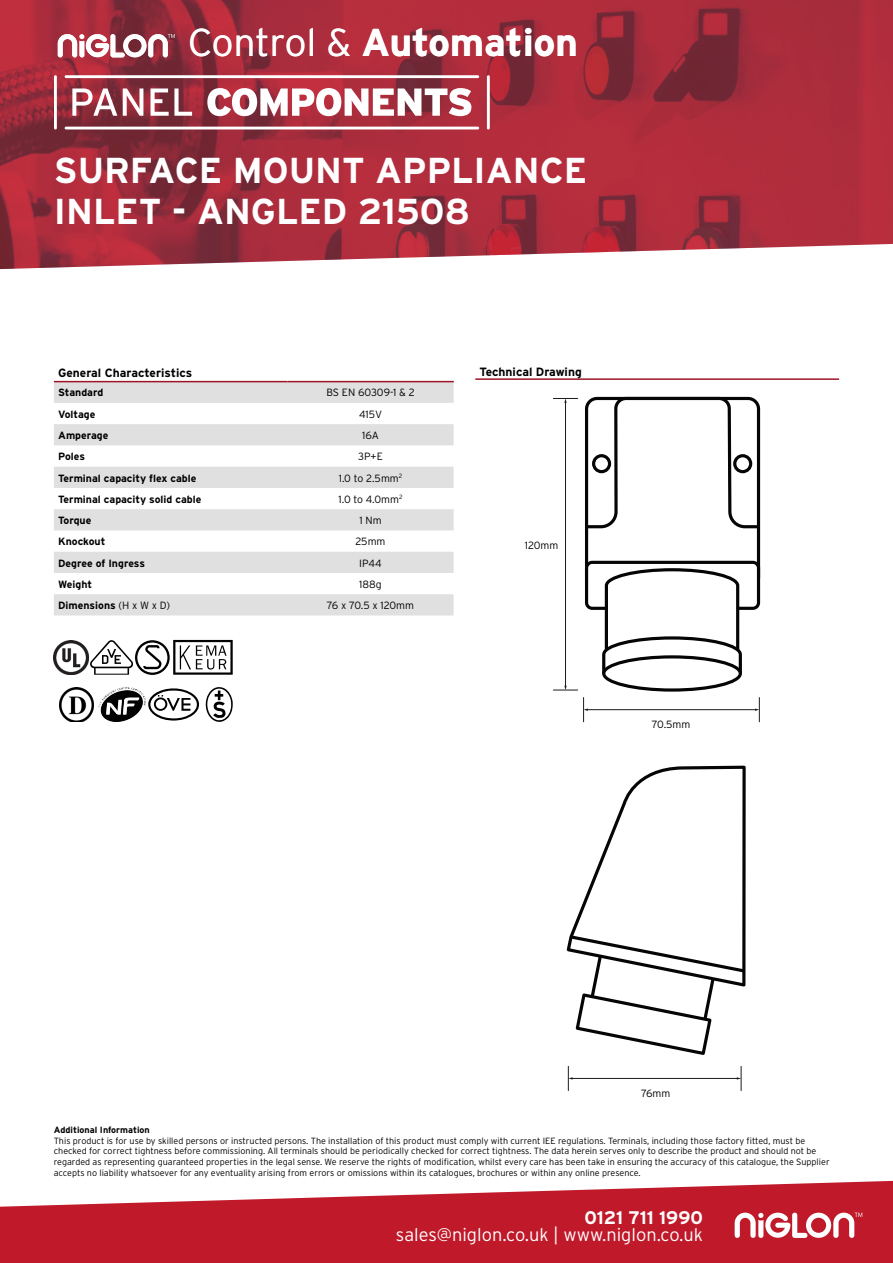
<style>
.page{position:relative;width:893px;height:1263px;background:#fff}
.page>*{position:absolute;margin:0;border:0;box-sizing:border-box;transform-origin:0 0}
.t1{font:700 38.7px "Interstate";color:#fff}
.t2{font:700 36px/40.5px "Interstate";color:#fff}
.t3{font:300 18.15px "Interstate";color:#fff}
.t4{font:700 18.15px "Interstate";color:#fff}
.t5{font:700 12px "Interstate";color:#000}
.t6{font:700 10.5px "Interstate";color:#000}
.t7{font:300 10.5px "Interstate";color:#000}
.t8{font:300 9px/10.8px "Interstate";color:#000}
.t9{font:700 9px "Interstate";color:#000}
.s1{font-weight:300}
</style>
<div class="page">
<img style="left:0;top:0;width:893px;height:269px">
<svg style="left:72px;top:88px;width:45px;height:28px"></svg>
<svg style="left:123px;top:88px;width:20px;height:28px"></svg>
<svg style="left:151px;top:88px;width:41px;height:28px"></svg>
<svg style="left:207px;top:88px;width:264px;height:29px"></svg>
<hr style="left:65px;top:75px;width:414px;height:3px;background:#fff">
<hr style="left:65px;top:127px;width:414px;height:2px;background:#fff">
<hr style="left:54px;top:75px;width:3px;height:54px;background:#fff">
<hr style="left:487px;top:75px;width:3px;height:54px;background:#fff">
<svg style="left:0;top:1180px;width:893px;height:83px;fill:#c0192a"></svg>
<svg style="left:735px;top:1212px;width:127px;height:26px"></svg>
<svg style="left:58px;top:34px;width:117px;height:24px"></svg>
<svg style="left:54px;top:382px;width:400px;height:233px;fill:#e0e0e0"></svg>
<hr style="left:54px;top:381px;width:233px;height:1px;background:#9f1428">
<hr style="left:287px;top:381px;width:167px;height:1px;background:#9f1428">
<hr style="left:475px;top:378px;width:364px;height:2px;background:#9f1428">
<svg style="left:90px;top:640px;width:143px;height:35px"></svg>
<img style="left:54px;top:640px;width:35px;height:35px">
<img style="left:59px;top:687px;width:35px;height:35px">
<svg style="left:148px;top:688px;width:51px;height:32px"></svg>
<img style="left:98px;top:688px;width:48px;height:33px">
<svg style="left:206px;top:687px;width:27px;height:35px"></svg>
<hr style="left:572px;top:1078px;width:166px;height:1px;background:#1a1b1b">
<svg style="left:568px;top:1066px;width:5px;height:24px"></svg>
<svg style="left:737px;top:1066px;width:5px;height:24px"></svg>
<svg style="left:566px;top:765px;width:180px;height:290px"></svg>
<hr style="left:587px;top:709px;width:169px;height:1px;background:#1a1b1b">
<svg style="left:583px;top:697px;width:5px;height:25px"></svg>
<svg style="left:755px;top:697px;width:5px;height:25px"></svg>
<hr style="left:565px;top:402px;width:1px;height:284px;background:#1a1b1b">
<svg style="left:553px;top:686px;width:25px;height:5px"></svg>
<div style="left:585px;top:561px;width:175px;height:49px;border:3px solid #050505;border-radius:6px"></div>
<svg style="left:601px;top:568px;width:142px;height:109px"></svg>
<div style="left:604px;top:657px;width:136px;height:33px;background:#fff;border-radius:50%"></div>
<div style="left:602px;top:655px;width:140px;height:37px;border:3px solid #050505;border-radius:50%"></div>
<svg style="left:553px;top:396px;width:208px;height:134px"></svg>
<div style="left:735px;top:456px;width:16px;height:16px;background:#fff;border-radius:50%"></div>
<div style="left:733px;top:454px;width:19px;height:19px;border:3px solid #050505;border-radius:50%"></div>
<div style="left:594px;top:456px;width:15px;height:16px;background:#fff;border-radius:50%"></div>
<div style="left:592px;top:454px;width:19px;height:19px;border:3px solid #050505;border-radius:50%"></div>
<h1 class="t1" style="left:188px;top:21px;width:392px"><span class="s1">Control &amp;</span> Automation</h1>
<h2 class="t2" style="left:54px;top:150px;width:535px">SURFACE MOUNT APPLIANCE<br>INLET - ANGLED 21508</h2>
<h3 class="t5" style="left:58px;top:366px;width:136px">General Characteristics</h3>
<p class="t6" style="left:58px;top:387px;width:47px">Standard</p>
<p class="t7" style="left:326px;top:387px;width:90px">BS EN 60309-1 &amp; 2</p>
<p class="t6" style="left:58px;top:408px;width:39px">Voltage</p>
<p class="t7" style="left:359px;top:408px;width:25px">415V</p>
<p class="t6" style="left:58px;top:429px;width:52px">Amperage</p>
<p class="t7" style="left:362px;top:429px;width:18px">16A</p>
<p class="t6" style="left:58px;top:451px;width:28px">Poles</p>
<p class="t7" style="left:358px;top:451px;width:26px">3P+E</p>
<p class="t6" style="left:58px;top:472px;width:140px">Terminal capacity flex cable</p>
<p class="t7" style="left:339px;top:472px;width:65px">1.0 to 2.5mm<sup>2</sup></p>
<p class="t6" style="left:58px;top:493px;width:145px">Terminal capacity solid cable</p>
<p class="t7" style="left:338px;top:493px;width:66px">1.0 to 4.0mm<sup>2</sup></p>
<p class="t6" style="left:58px;top:514px;width:35px">Torque</p>
<p class="t7" style="left:359px;top:514px;width:24px">1 Nm</p>
<p class="t6" style="left:58px;top:536px;width:49px">Knockout</p>
<p class="t7" style="left:356px;top:536px;width:31px">25mm</p>
<p class="t6" style="left:58px;top:557px;width:88px">Degree of Ingress</p>
<p class="t7" style="left:359px;top:557px;width:24px">IP44</p>
<p class="t6" style="left:58px;top:578px;width:35px">Weight</p>
<p class="t7" style="left:359px;top:578px;width:24px">188g</p>
<p class="t6" style="left:58px;top:599px;width:114px">Dimensions <span class="s1">(H x W x D)</span></p>
<p class="t7" style="left:327px;top:599px;width:89px">76 x 70.5 x 120mm</p>
<h3 class="t5" style="left:479px;top:365px;width:104px">Technical Drawing</h3>
<p class="t7" style="left:525px;top:539px;width:35px">120mm</p>
<p class="t7" style="left:652px;top:718px;width:40px">70.5mm</p>
<p class="t7" style="left:641px;top:1087px;width:31px">76mm</p>
<p class="t9" style="left:54px;top:1124px;width:98px">Additional Information</p>
<p class="t8" style="left:54px;top:1135px;width:777px">This product is for use by skilled persons or instructed persons. The installation of this product must comply with current IEE regulations. Terminals, including those factory fitted, must be checked for correct tightness before commissioning. All terminals should be periodically checked for correct tightness. The data herein serves only to describe the product and should not be regarded as representing guaranteed properties in the legal sense. We reserve the rights of modification, whilst every care has been take in ensuring the accuracy of this catalogue, the Supplier accepts no liability whatsoever for any eventuality arising from errors or omissions within its catalogues, brochures or within any online presence.</p>
<h3 class="t4" style="left:584px;top:1207px;width:120px">0121 711 1990</h3>
<h3 class="t3" style="left:396px;top:1224px;width:308px">sales@niglon.co.uk | www.niglon.co.uk</h3>
</div>
